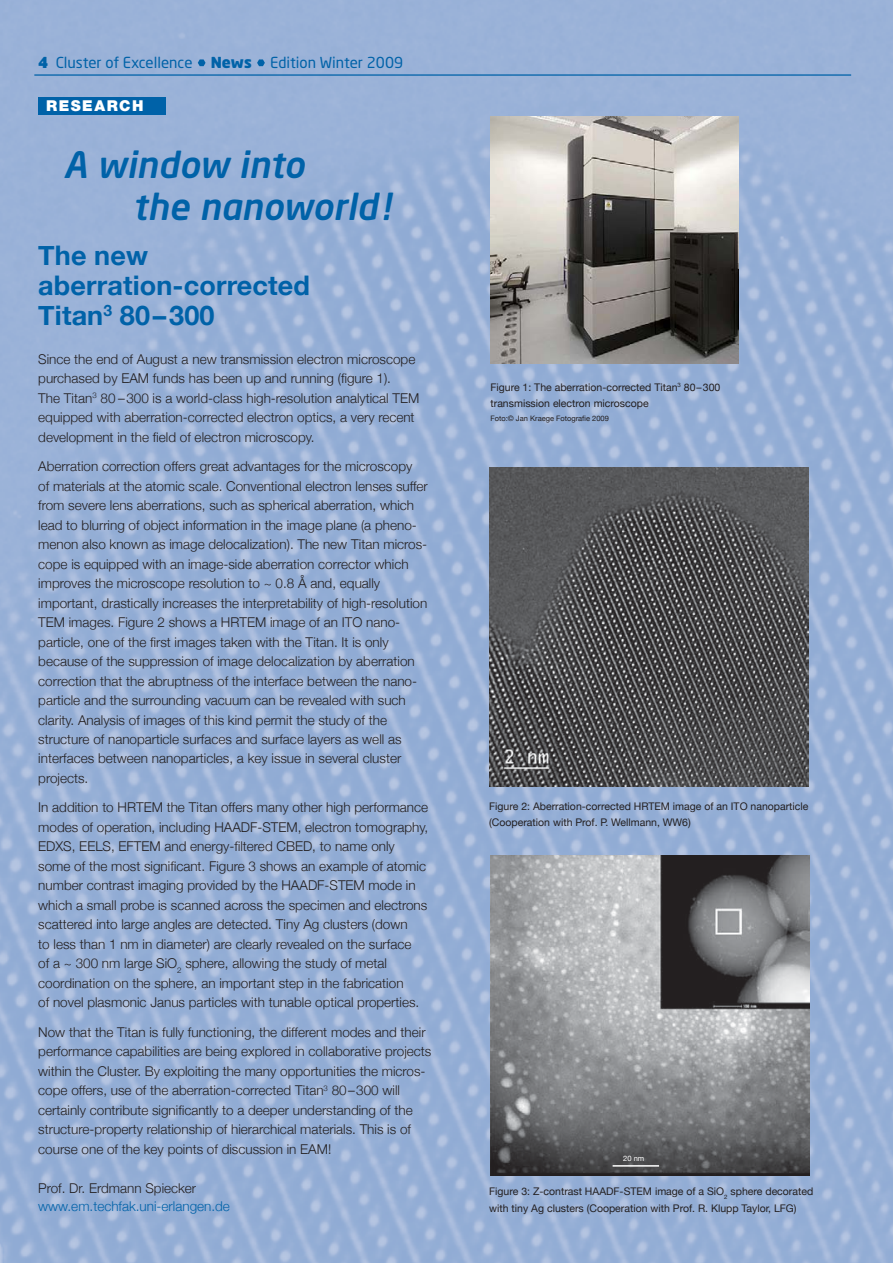
<style>
.page{position:relative;width:893px;height:1263px;background:#fff}
.page>*{position:absolute;margin:0;border:0;box-sizing:border-box;transform-origin:0 0}
.t1{font:italic 500 36px/42px "Neo Sans";letter-spacing:.005em;color:#0062a8}
.t2{font:700 27px/30px "Helvetica Neue";letter-spacing:.005em;color:#0062a8}
.t3{font:15px "Neo Sans";color:#0062a8}
.t4{font:900 15px "Helvetica Neue";letter-spacing:.1em;color:#fff}
.t5{font:300 13.5px/19.5px "Helvetica Neue";color:#231f20}
.t6{font:300 13.5px "Helvetica Neue";color:#0062a8}
.t7{font:10.5px/16.5px "Helvetica Neue";color:#231f20}
.t8{font:7.5px "Helvetica Neue";color:#231f20}
.t9{font:7.5px "Helvetica Neue";color:#fff}
.s1{font-weight:900}
</style>
<div class="page">
<img style="left:0;top:0;width:892px;height:1263px">
<hr style="left:34px;top:74px;width:817px;height:2px;background:#0062a8">
<svg style="left:198px;top:59px;width:7px;height:7px"></svg>
<svg style="left:257px;top:59px;width:8px;height:7px"></svg>
<div style="left:38px;top:98px;width:128px;height:17px;background:#0062a8"></div>
<img style="left:490px;top:117px;width:248px;height:247px">
<img style="left:490px;top:856px;width:319px;height:319px">
<img style="left:489px;top:468px;width:319px;height:319px">
<hr style="left:612px;top:1165px;width:47px;height:2px;background:#fff">
<p class="t3" style="left:38px;top:55px;width:366px"><span class="s1">4</span> Cluster of Excellence <span class="s1">News</span> Edition Winter 2009</p>
<p class="t4" style="left:46px;top:101px;width:99px">RESEARCH</p>
<h1 class="t1" style="left:133px;top:147px;width:259px;text-indent:-69px">A window into<br>the nanoworld!</h1>
<h2 class="t2" style="left:38px;top:240px;width:273px">The new aberration-corrected<br>Titan<sup>3</sup> 80–300</h2>
<p class="t5" style="left:38px;top:349px;width:382px">Since the end of August a new transmission electron microscope purchased by EAM funds has been up and running (figure 1).<br>The Titan<sup>3</sup> 80 –300 is a world-class high-resolution analytical TEM equipped with aberration-corrected electron optics, a very recent development in the field of electron microscopy.</p>
<p class="t5" style="left:38px;top:456px;width:391px">Aberration correction offers great advantages for the microscopy<br>of materials at the atomic scale. Conventional electron lenses suffer from severe lens aberrations, such as spherical aberration, which lead to blurring of object information in the image plane (a pheno&shy;menon also known as image delocalization). The new Titan micros&shy;cope is equipped with an image-side aberration corrector which improves the microscope resolution to ~ 0.8 Å and, equally important, drastically increases the interpretability of high-reso lution TEM images. Figure 2 shows a HRTEM image of an ITO nano&shy;particle, one of the first images taken with the Titan. It is only because of the suppression of image delocalization by aberration correction that the abruptness of the interface between the nano&shy;particle and the surrounding vacuum can be revealed with such clarity. Analysis of images of this kind permit the study of the structure of nanoparticle surfaces and surface layers as well as interfaces between nanoparticles, a key issue in several cluster projects.</p>
<p class="t5" style="left:38px;top:797px;width:391px">In addition to HRTEM the Titan offers many other high perfor mance modes of operation, including HAADF-STEM, electron tomography, EDXS, EELS, EFTEM and energy-filtered CBED, to name only some of the most significant. Figure 3 shows an example of atomic number contrast imaging provided by the HAADF-STEM mode in which a small probe is scanned across the specimen and electrons scattered into large angles are detec ted. Tiny Ag clusters (down<br>to less than 1 nm in diameter) are clearly revealed on the surface<br>of a ~ 300 nm large SiO<sub>2</sub> sphere, allowing the study of metal coordination on the sphere, an important step in the fabrication<br>of novel plas monic Janus particles with tunable optical properties.</p>
<p class="t5" style="left:38px;top:1022px;width:394px">Now that the Titan is fully functioning, the different modes and their performance capabilities are being explored in collaborative projects within the Cluster. By exploiting the many opportunities the micros&shy;cope offers, use of the aberration-corrected Titan<sup>3</sup> 80–300 will certainly contribute significantly to a deeper understanding of the structure-property relationship of hierarchical materials. This is of course one of the key points of discussion in EAM!</p>
<p class="t5" style="left:38px;top:1178px;width:159px">Prof. Dr. Erdmann Spiecker</p>
<p class="t6" style="left:38px;top:1198px;width:193px">www.em.techfak.uni-erlangen.de</p>
<p class="t7" style="left:490px;top:378px;width:231px">Figure 1: The aberration-corrected Titan<sup>3</sup> 80–300 transmission electron microscope</p>
<p class="t8" style="left:490px;top:413px;width:120px">Foto:© Jan Kraege Fotografie 2009</p>
<p class="t7" style="left:489px;top:797px;width:321px">Figure 2: Aberration-corrected HRTEM image of an ITO nanoparticle (Cooperation with Prof. P. Wellmann, WW6)</p>
<p class="t9" style="left:623px;top:1154px;width:22px">20 nm</p>
<p class="t7" style="left:489px;top:1183px;width:325px">Figure 3: Z-contrast HAADF-STEM image of a SiO<sub>2</sub> sphere decorated with tiny Ag clusters (Cooperation with Prof. R. Klupp Taylor, LFG)</p>
</div>
